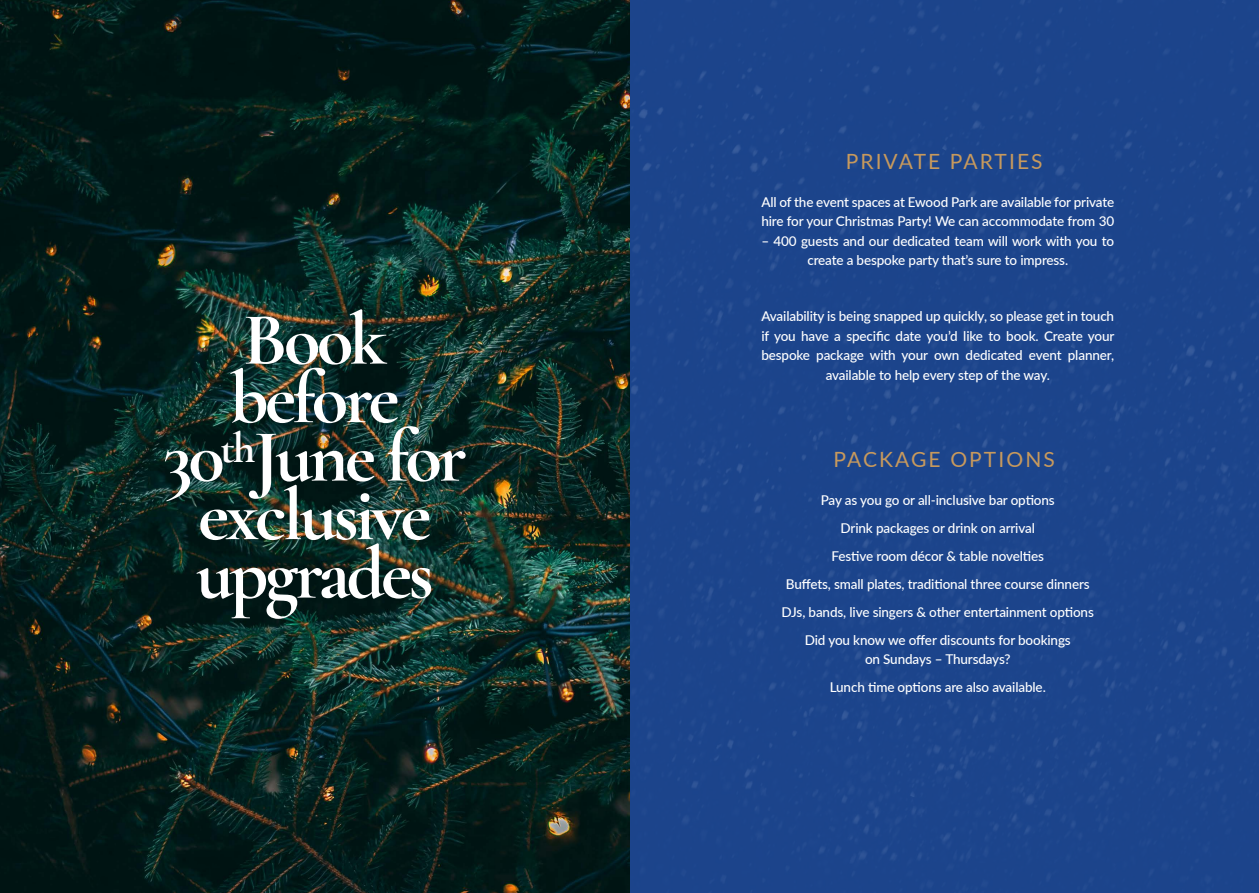
<style>
.page{position:relative;width:1259px;height:893px;background:#fff}
.page>*{position:absolute;margin:0;border:0;box-sizing:border-box;transform-origin:0 0}
.t1{font:700 75px/58.5px "Cormorant Garamond";letter-spacing:-.05em;color:#fff;text-align:center}
.t2{font:21px "Lato";letter-spacing:.1em;color:#c7995d}
.t3{font:500 13.5px/28px "Lato";letter-spacing:-.01em;color:#fff;text-align:center}
</style>
<div class="page">
<img style="left:0;top:0;width:629px;height:893px">
<div style="left:629px;top:0;width:630px;height:893px;background:#1b448d"></div>
<h1 class="t1" style="left:163px;top:310px;width:305px">Book before<br>30<sup>th</sup>June for exclusive upgrades</h1>
<h2 class="t2" style="left:845px;top:146px;width:198px">PRIVATE PARTIES</h2>
<p class="t3" style="left:761px;top:191px;width:354px;line-height:19.5px;text-align:left">All of the event spaces at Ewood Park are available for private hire for your Christmas Party! We can accommodate from 30</p>
<p class="t3" style="left:761px;top:230px;width:354px;line-height:19.5px">– 400 guests and our dedicated team will work with you to create a bespoke party that’s sure to impress.</p>
<p class="t3" style="left:761px;top:306px;width:355px;line-height:19.5px">Availability is being snapped up quickly, so please get in touch if you have a specific date you’d like to book. Create your bespoke package with your own dedicated event planner, available to help every step of the way.</p>
<h2 class="t2" style="left:833px;top:445px;width:223px">PACKAGE OPTIONS</h2>
<p class="t3" style="left:781px;top:485px;width:314px">Pay as you go or all-inclusive bar options<br>Drink packages or drink on arrival<br>Festive room décor &amp; table novelties<br>Buffets, small plates, traditional three course dinners DJs, bands, live singers &amp; other entertainment options Did you know we offer discounts for bookings</p>
<p class="t3" style="left:830px;top:645px;width:218px">on Sundays – Thursdays?<br>Lunch time options are also available.</p>
</div>
